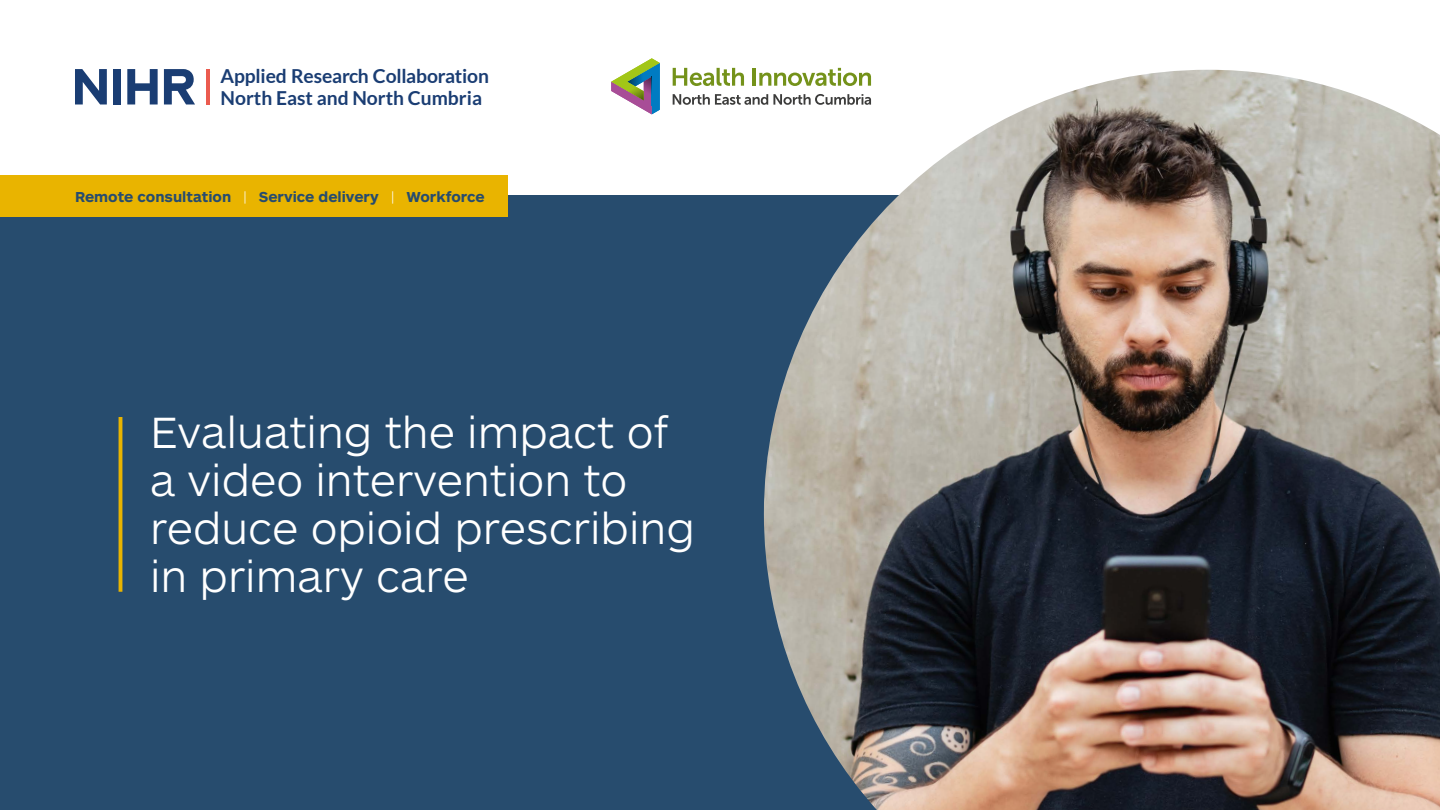
<style>
.page{position:relative;width:1440px;height:810px;background:#fff}
.page>*{position:absolute;margin:0;border:0;box-sizing:border-box;transform-origin:0 0}
.t1{font:300 45.45px/48px "ARS Maquette Pro";color:#fff}
.t2{font:700 19.27px/21.4px "Lato";letter-spacing:-.005em;color:#1a3d73}
.t3{font:700 15px "ARS Maquette Pro";color:#274c6e}
.s1{font-weight:300;color:#fff}
</style>
<div class="page">
<div style="left:0;top:196px;width:1440px;height:614px;background:#274c6e"></div>
<img style="left:764px;top:70px;width:676px;height:740px">
<hr style="left:119px;top:417px;width:3px;height:175px;background:#e9b400">
<svg style="left:75px;top:69px;width:32px;height:35px"></svg>
<div style="left:113px;top:69px;width:8px;height:36px;background:#1a3d73"></div>
<svg style="left:127px;top:69px;width:31px;height:35px"></svg>
<svg style="left:164px;top:69px;width:31px;height:35px"></svg>
<hr style="left:207px;top:69px;width:3px;height:36px;background:#eb5b4f">
<svg style="left:673px;top:68px;width:71px;height:18px"></svg>
<hr style="left:753px;top:68px;width:3px;height:18px;background:#74921a">
<svg style="left:759px;top:68px;width:112px;height:18px"></svg>
<svg style="left:673px;top:94px;width:198px;height:11px"></svg>
<svg style="left:611px;top:58px;width:49px;height:56px"></svg>
<div style="left:0;top:176px;width:507px;height:42px;background:#e9b400"></div>
<p class="t2" style="left:221px;top:65px;width:270px">Applied Research Collaboration<br>North East and North Cumbria</p>
<p class="t3" style="left:75px;top:188px;width:411px">Remote consultation <span class="s1">|</span> Service delivery <span class="s1">|</span> Workforce</p>
<p class="t1" style="left:150px;top:406px;width:546px">Evaluating the impact of a video intervention to reduce opioid prescribing in primary care</p>
</div>
